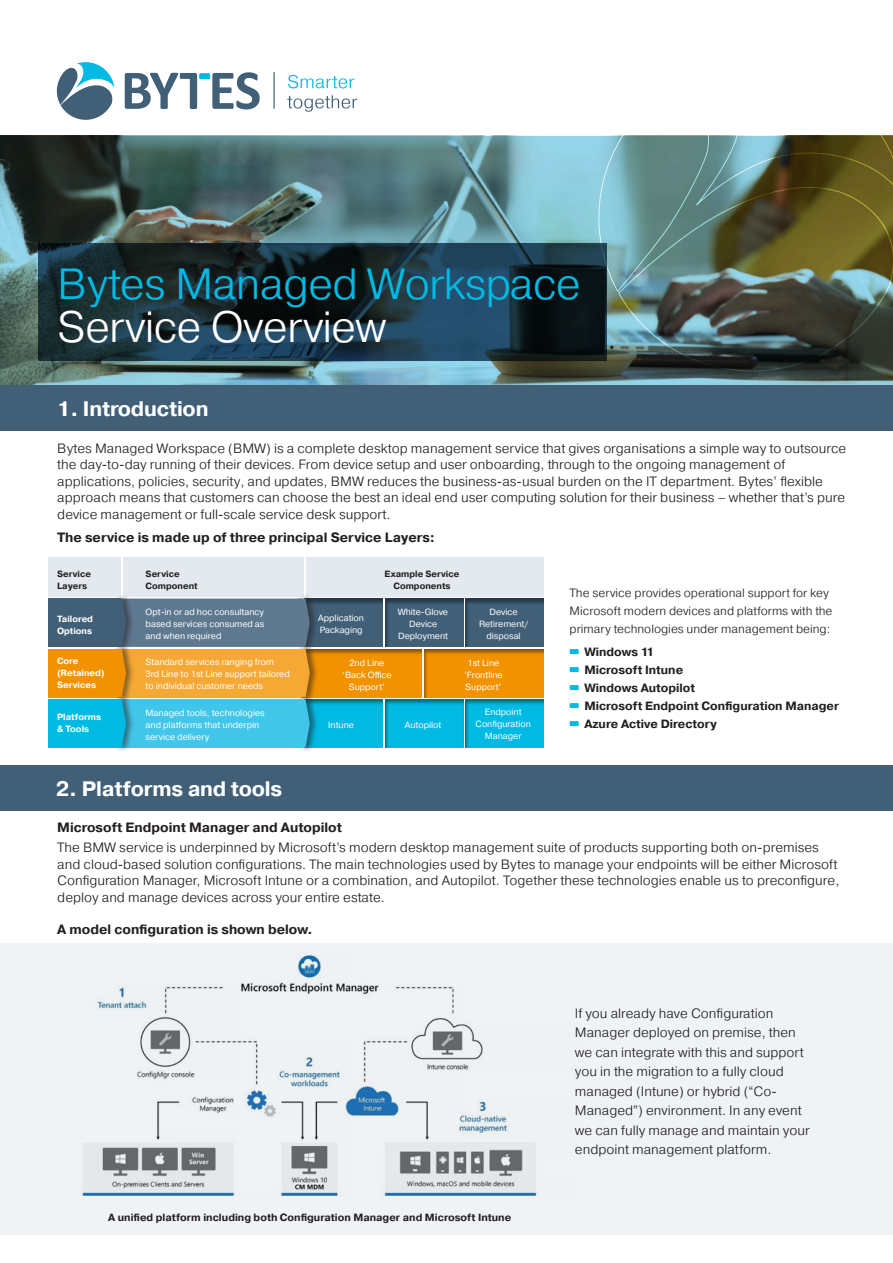
<style>
.page{position:relative;width:893px;height:1263px;background:#fff}
.page>*{position:absolute;margin:0;border:0;box-sizing:border-box;transform-origin:0 0}
.t1{font:300 43.65px/43.7px "Pragmatica";letter-spacing:-.02em;color:#00bae4}
.t2{font:700 21px "Pragmatica";letter-spacing:-.01em;color:#fff}
.t3{font:300 13.5px/16.5px "Pragmatica";color:#231f20}
.t4{font:700 13.5px "Pragmatica";color:#231f20}
.t5{font:300 12px/18px "Pragmatica";color:#231f20}
.t6{font:700 12px "Pragmatica";color:#231f20}
.t7{font:700 10.5px "Pragmatica";color:#231f20}
.t8{font:9px/12px "Pragmatica";color:#fff;text-align:center}
.t9{font:700 9px/12px "Pragmatica";color:#231f20}
.t10{font:700 9px/12px "Pragmatica";color:#fff}
.s1{color:#fff}
</style>
<div class="page">
<div style="left:0;top:943px;width:893px;height:291px;background:#f0f3f6"></div>
<img style="left:0;top:136px;width:893px;height:250px">
<div style="left:0;top:386px;width:893px;height:45px;background:#416078"></div>
<img style="left:598px;top:135px;width:295px;height:236px">
<svg style="left:570px;top:649px;width:9px;height:5px"></svg>
<svg style="left:570px;top:667px;width:9px;height:5px"></svg>
<svg style="left:570px;top:685px;width:9px;height:5px"></svg>
<svg style="left:570px;top:703px;width:9px;height:5px"></svg>
<svg style="left:570px;top:721px;width:9px;height:5px"></svg>
<svg style="left:125px;top:72px;width:135px;height:37px"></svg>
<svg style="left:287px;top:95px;width:70px;height:17px"></svg>
<svg style="left:288px;top:75px;width:66px;height:13px"></svg>
<hr style="left:273px;top:72px;width:2px;height:37px;background:#416078">
<svg style="left:57px;top:62px;width:57px;height:58px"></svg>
<svg style="left:38px;top:243px;width:568px;height:117px;background:#172e39"></svg>
<div style="left:0;top:765px;width:893px;height:46px;background:#416078"></div>
<img style="left:81px;top:955px;width:456px;height:241px">
<div style="left:48px;top:557px;width:73px;height:39px;background:#e4e9ef"></div>
<div style="left:123px;top:557px;width:181px;height:39px;background:#e4e9ef"></div>
<div style="left:306px;top:557px;width:238px;height:39px;background:#e4e9ef"></div>
<div style="left:48px;top:598px;width:73px;height:49px;background:#416078"></div>
<div style="left:48px;top:649px;width:73px;height:48px;background:#f39200"></div>
<div style="left:48px;top:699px;width:73px;height:49px;background:#00bae4"></div>
<div style="left:303px;top:598px;width:81px;height:51px;background:#231f20;opacity:.5"></div>
<div style="left:384px;top:598px;width:81px;height:51px;background:#231f20;opacity:.5"></div>
<div style="left:464px;top:598px;width:81px;height:51px;background:#231f20;opacity:.5"></div>
<div style="left:301px;top:649px;width:123px;height:51px;background:#231f20;opacity:.5"></div>
<div style="left:424px;top:649px;width:121px;height:51px;background:#231f20;opacity:.5"></div>
<div style="left:303px;top:699px;width:81px;height:51px;background:#231f20;opacity:.5"></div>
<div style="left:384px;top:699px;width:81px;height:51px;background:#231f20;opacity:.5"></div>
<div style="left:464px;top:699px;width:81px;height:51px;background:#231f20;opacity:.5"></div>
<div style="left:115px;top:594px;width:20px;height:58px;background:#231f20;opacity:.5"></div>
<div style="left:298px;top:594px;width:20px;height:58px;background:#231f20;opacity:.5"></div>
<div style="left:298px;top:644px;width:20px;height:58px;background:#231f20;opacity:.5"></div>
<div style="left:298px;top:694px;width:20px;height:58px;background:#231f20;opacity:.5"></div>
<div style="left:115px;top:694px;width:20px;height:58px;background:#231f20;opacity:.5"></div>
<svg style="left:115px;top:598px;width:195px;height:150px;background:#86a08d"></svg>
<p class="t1" style="left:57px;top:261px;width:525px">Bytes Managed Workspace<br><span class="s1">Service Overview</span></p>
<p class="t2" style="left:57px;top:395px;width:153px">1. Introduction</p>
<p class="t3" style="left:57px;top:439px;width:790px">Bytes Managed Workspace (BMW) is a complete desktop management service that gives organisations a simple way to outsource the day-to-day running of their devices. From device setup and user onboarding, through to the ongoing management of applications, policies, security, and updates, BMW reduces the business-as-usual burden on the IT department. Bytes’ flexible approach means that customers can choose the best an ideal end user computing solution for their business – whether that’s pure device management or full-scale service desk support.</p>
<p class="t4" style="left:57px;top:529px;width:379px">The service is made up of three principal Service Layers:</p>
<p class="t9" style="left:57px;top:568px;width:36px">Service<br>Layers</p>
<p class="t9" style="left:146px;top:568px;width:54px">Service<br>Component</p>
<p class="t9" style="left:385px;top:568px;width:76px;text-align:center">Example Service<br>Components</p>
<p class="t10" style="left:57px;top:613px;width:38px">Tailored<br>Options</p>
<p class="t10" style="left:57px;top:655px;width:49px">Core (Retained)<br>Services</p>
<p class="t10" style="left:57px;top:711px;width:46px">Platforms &amp; Tools</p>
<p class="t8" style="left:146px;top:606px;width:120px;text-align:justify">Opt-in or ad hoc consultancy based services consumed as and when required</p>
<p class="t8" style="left:146px;top:656px;width:146px;text-align:left">Standard services ranging from<br>3rd Line to 1st Line support tailored to individual customer needs</p>
<p class="t8" style="left:146px;top:707px;width:121px;text-align:left">Managed tools, technologies and platforms that underpin service delivery</p>
<p class="t8" style="left:318px;top:612px;width:47px;text-align:left">Application<br>Packaging</p>
<p class="t8" style="left:398px;top:606px;width:51px">White-Glove<br>Device<br>Deployment</p>
<p class="t8" style="left:342px;top:657px;width:51px">2nd Line ‘Back Office<br>Support’</p>
<p class="t8" style="left:328px;top:719px;width:27px">Intune</p>
<p class="t8" style="left:405px;top:719px;width:38px">Autopilot</p>
<p class="t8" style="left:479px;top:606px;width:51px">Device<br>Retirement/ disposal</p>
<p class="t8" style="left:464px;top:657px;width:40px">1st Line ‘Frontline<br>Support’</p>
<p class="t8" style="left:476px;top:706px;width:57px">Endpoint<br>Configuration<br>Manager</p>
<p class="t5" style="left:570px;top:584px;width:264px">The service provides operational support for key<br>Microsoft modern devices and platforms with the primary technologies under management being:</p>
<p class="t6" style="left:584px;top:644px;width:71px">Windows 11</p>
<p class="t6" style="left:584px;top:662px;width:100px">Microsoft Intune</p>
<p class="t6" style="left:584px;top:680px;width:112px">Windows Autopilot</p>
<p class="t6" style="left:584px;top:698px;width:256px">Microsoft Endpoint Configuration Manager</p>
<p class="t6" style="left:584px;top:716px;width:134px">Azure Active Directory</p>
<p class="t2" style="left:56px;top:776px;width:228px">2. Platforms and tools</p>
<p class="t4" style="left:57px;top:818px;width:286px">Microsoft Endpoint Manager and Autopilot</p>
<p class="t3" style="left:57px;top:839px;width:784px">The BMW service is underpinned by Microsoft’s modern desktop management suite of products supporting both on-premises and cloud-based solution configurations. The main technologies used by Bytes to manage your endpoints will be either Microsoft Configuration Manager, Microsoft Intune or a combination, and Autopilot. Together these technologies enable us to preconfigure, deploy and manage devices across your entire estate.</p>
<p class="t4" style="left:57px;top:921px;width:257px">A model configuration is shown below.</p>
<p class="t7" style="left:108px;top:1211px;width:405px">A unified platform including both Configuration Manager and Microsoft Intune</p>
<p class="t3" style="left:575px;top:1003px;width:236px;line-height:19.5px">If you already have Configuration Manager deployed on premise, then we can integrate with this and support you in the migration to a fully cloud managed (Intune) or hybrid (“Co-Managed”) environment. In any event we can fully manage and maintain your endpoint management platform.</p>
</div>
